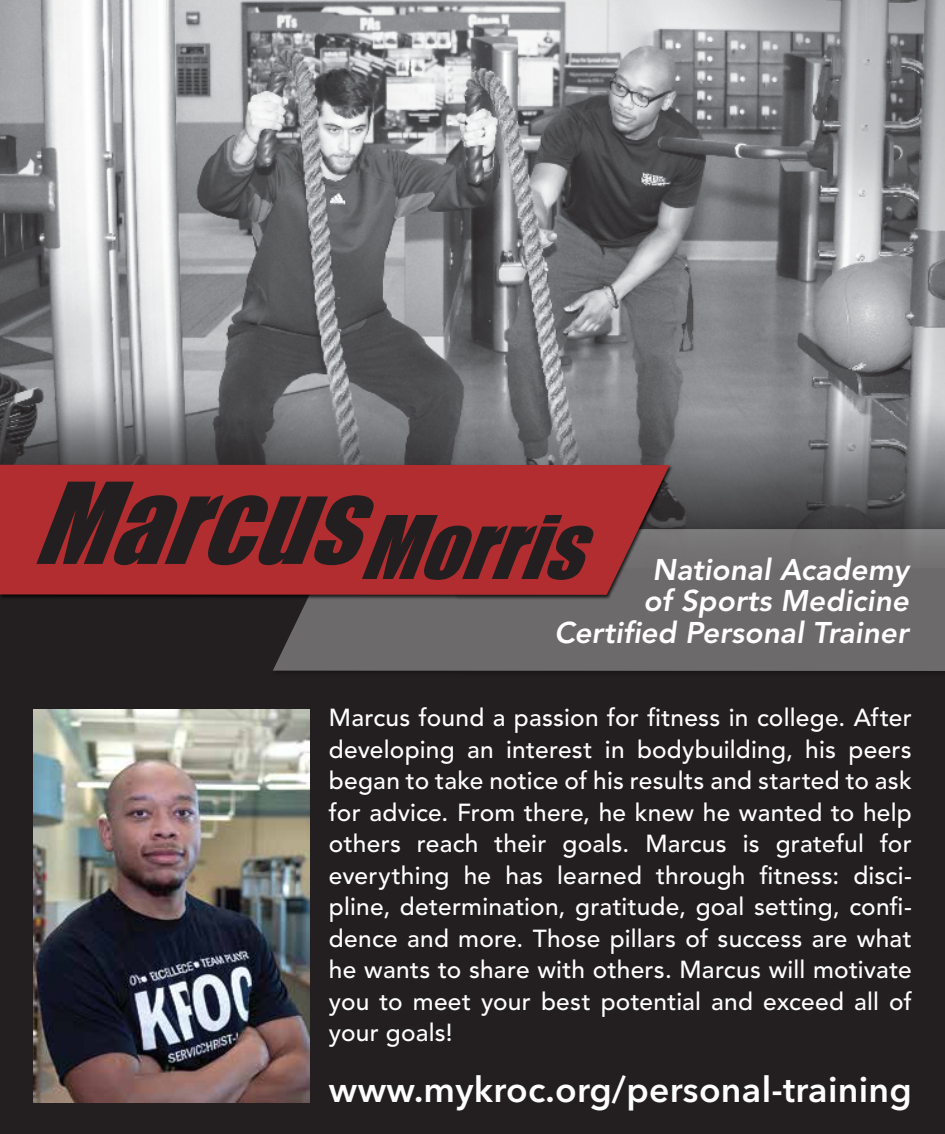
<style>
.page{position:relative;width:945px;height:1134px;background:#fff}
.page>*{position:absolute;margin:0;border:0;box-sizing:border-box;transform-origin:0 0}
.t1{font:italic 104.12px "Impact";color:#231f20}
.t2{font:600 35.52px "Avenir Next LT Pro";letter-spacing:.01em;color:#fff}
.t3{font:italic 800 29.75px/31.5px "Avenir LT Std";letter-spacing:.005em;color:#fff;text-align:right}
.t4{font:500 24.5px/31.5px "Avenir LT Std";letter-spacing:.01em;color:#fff;text-align:justify}
</style>
<div class="page">
<img style="left:0;top:0;width:945px;height:1134px">
<img style="left:270px;top:526px;width:675px;height:150px">
<svg style="left:273px;top:529px;width:672px;height:142px;background:#6d6a6b"></svg>
<img style="left:0;top:462px;width:675px;height:138px">
<div style="left:0;top:465px;width:670px;height:130px;background:#b22d2f"></div>
<img style="left:34px;top:710px;width:276px;height:392px">
<h1 class="t1" style="left:32px;top:442px;width:595px">Marcus<sub>Morris</sub></h1>
<p class="t3" style="left:555px;top:554px;width:356px">National Academy<br>of Sports Medicine<br>Certified Personal Trainer</p>
<p class="t4" style="left:329px;top:703px;width:584px">Marcus found a passion for fitness in college. After developing an interest in bodybuilding, his peers began to take notice of his results and started to ask for advice. From there, he knew he wanted to help others reach their goals. Marcus is grateful for everything he has learned through fitness: disci&shy;pline, determination, gratitude, goal setting, confi&shy;dence and more. Those pillars of success are what he wants to share with others. Marcus will motivate you to meet your best potential and exceed all of your goals!</p>
<h2 class="t2" style="left:329px;top:1068px;width:584px">www.mykroc.org/personal-training</h2>
</div>
